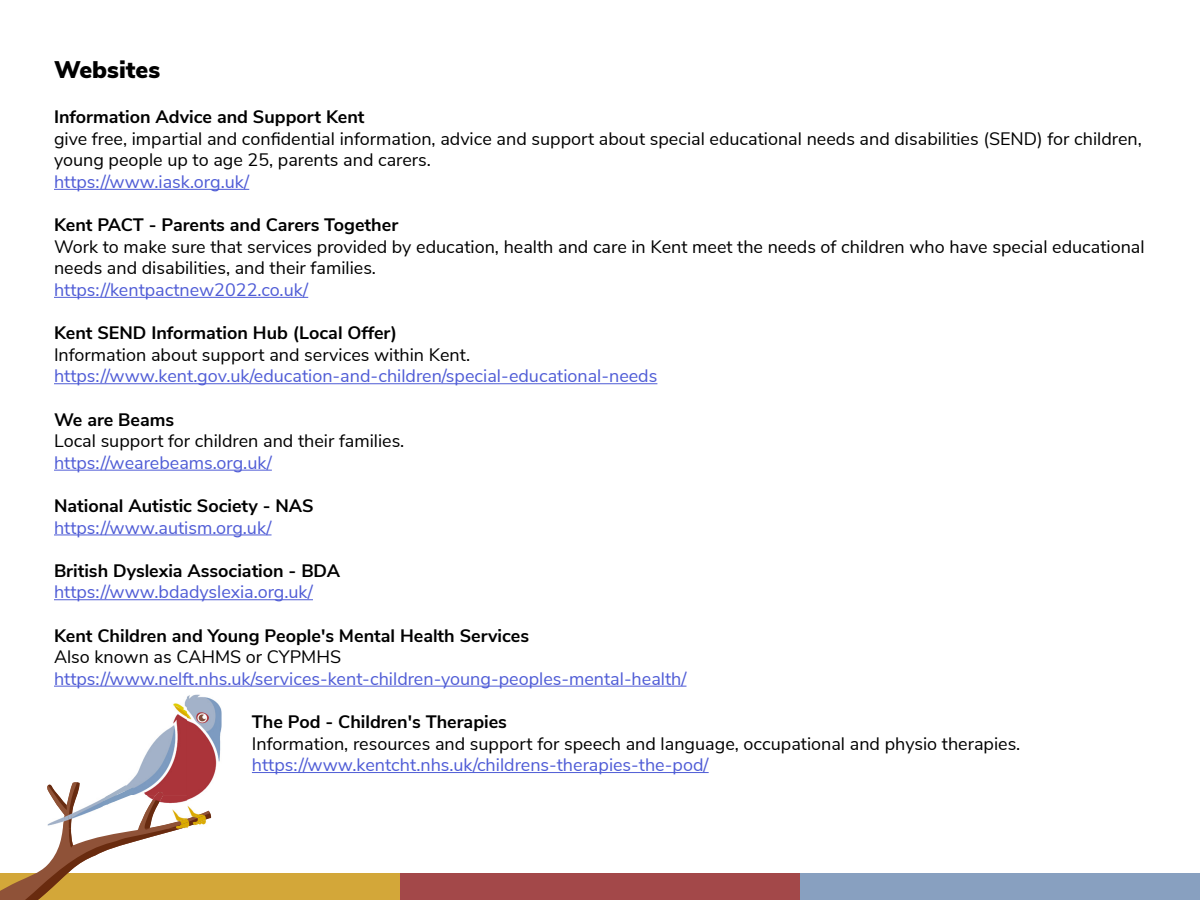
<style>
.page{position:relative;width:1200px;height:900px;background:#fff}
.page>*{position:absolute;margin:0;border:0;box-sizing:border-box;transform-origin:0 0}
.t1{font:900 24px "Nunito Sans";color:#000}
.t2{font:18px/21.6px "Nunito Sans";color:#000}
.t3{font:18px "Nunito Sans";color:#4f5cd6}
.t4{font:700 18px "Nunito Sans";color:#000}
</style>
<div class="page">
<div style="left:800px;top:873px;width:400px;height:27px;background:#88a0c0"></div>
<div style="left:400px;top:873px;width:400px;height:27px;background:#a34849"></div>
<div style="left:0;top:873px;width:400px;height:27px;background:#d3a739"></div>
<img style="left:130px;top:694px;width:92px;height:124px">
<svg style="left:0;top:782px;width:211px;height:118px"></svg>
<hr style="left:54px;top:189px;width:195px;height:1px;background:#4f5cd6">
<hr style="left:54px;top:297px;width:254px;height:1px;background:#4f5cd6">
<hr style="left:54px;top:383px;width:603px;height:1px;background:#4f5cd6">
<hr style="left:54px;top:470px;width:218px;height:1px;background:#4f5cd6">
<hr style="left:54px;top:534px;width:218px;height:1px;background:#4f5cd6">
<hr style="left:54px;top:599px;width:259px;height:1px;background:#4f5cd6">
<hr style="left:54px;top:686px;width:633px;height:1px;background:#4f5cd6">
<hr style="left:252px;top:772px;width:457px;height:1px;background:#4f5cd6">
<p class="t1" style="left:54px;top:52px;width:108px">Websites</p>
<p class="t4" style="left:54px;top:104px;width:312px">Information Advice and Support Kent</p>
<p class="t2" style="left:54px;top:127px;width:1089px">give free, impartial and confidential information, advice and support about special educational needs and disabilities (SEND) for children, young people up to age 25, parents and carers.</p>
<p class="t3" style="left:54px;top:169px;width:197px">https://www.iask.org.uk/</p>
<p class="t4" style="left:54px;top:212px;width:346px">Kent PACT - Parents and Carers Together</p>
<p class="t2" style="left:54px;top:235px;width:1092px">Work to make sure that services provided by education, health and care in Kent meet the needs of children who have special educational needs and disabilities, and their families.</p>
<p class="t3" style="left:54px;top:277px;width:256px">https://kentpactnew2022.co.uk/</p>
<p class="t4" style="left:54px;top:320px;width:345px">Kent SEND Information Hub (Local Offer)</p>
<p class="t2" style="left:54px;top:343px;width:418px">Information about support and services within Kent.</p>
<p class="t3" style="left:54px;top:363px;width:605px">https://www.kent.gov.uk/education-and-children/special-educational-needs</p>
<p class="t4" style="left:54px;top:406px;width:122px">We are Beams</p>
<p class="t2" style="left:54px;top:429px;width:352px">Local support for children and their families.</p>
<p class="t3" style="left:54px;top:449px;width:219px">https://wearebeams.org.uk/</p>
<p class="t4" style="left:54px;top:493px;width:261px">National Autistic Society - NAS</p>
<p class="t3" style="left:54px;top:514px;width:219px">https://www.autism.org.uk/</p>
<p class="t4" style="left:54px;top:557px;width:288px">British Dyslexia Association - BDA</p>
<p class="t3" style="left:54px;top:579px;width:260px">https://www.bdadyslexia.org.uk/</p>
<p class="t4" style="left:54px;top:622px;width:477px">Kent Children and Young People's Mental Health Services</p>
<p class="t2" style="left:54px;top:645px;width:289px">Also known as CAHMS or CYPMHS</p>
<p class="t3" style="left:54px;top:665px;width:634px">https://www.nelft.nhs.uk/services-kent-children-young-peoples-mental-health/</p>
<p class="t4" style="left:252px;top:709px;width:257px">The Pod - Children's Therapies</p>
<p class="t2" style="left:252px;top:731px;width:770px">Information, resources and support for speech and language, occupational and physio therapies.</p>
<p class="t3" style="left:252px;top:752px;width:458px">https://www.kentcht.nhs.uk/childrens-therapies-the-pod/</p>
</div>
